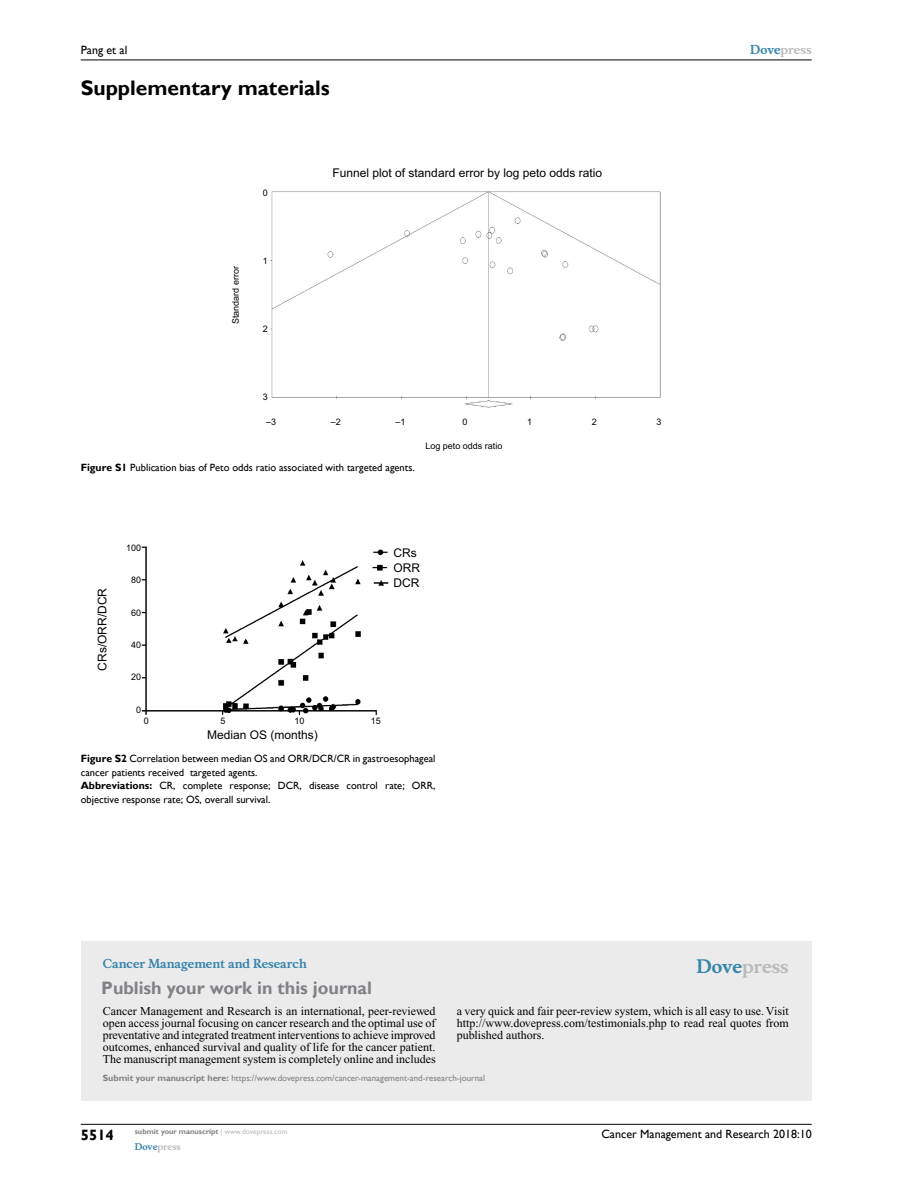
<style>
.page{position:relative;width:918px;height:1188px;background:#fff}
.page>*{position:absolute;margin:0;border:0;box-sizing:border-box;transform-origin:0 0}
.t1{font:700 21px "Gill Sans";color:#000}
.t2{font:700 18px "Gill Sans";color:#808285}
.t3{font:700 18px "Musee";color:#b8babc}
.t4{font:700 15px "Gill Sans";color:#000}
.t5{font:12px/12px "Times New Roman";color:#000;text-align:justify}
.t6{font:12px "Arial";color:#000}
.t7{font:12px "Gill Sans";color:#000}
.t8{font:700 12px "Musee";color:#3785ad}
.t9{font:700 12px "Musee";color:#b8babc}
.t10{font:10.5px/13.5px "Gill Sans";color:#000}
.t11{font:9px "Gill Sans";color:#808285}
.t12{font:9px "Arial";color:#000}
.t13{font:700 9px "Musee";color:#b8babc}
.t14{font:700 7.5px "Gill Sans";color:#808285}
.s1{font-weight:700}
.s2{color:#3785ad}
.s3{font-weight:400;color:#b8babc}
</style>
<div class="page">
<div style="left:81px;top:941px;width:731px;height:160px;background:#ebebec"></div>
<hr style="left:81px;top:1124px;width:731px;height:1px;background:#000">
<hr style="left:81px;top:60px;width:731px;height:1px;background:#000">
<img style="left:271px;top:191px;width:390px;height:217px">
<img style="left:141px;top:546px;width:247px;height:170px">
<p class="t7" style="left:81px;top:43px;width:48px">Pang et al</p>
<h1 class="t1" style="left:81px;top:76px;width:251px">Supplementary materials</h1>
<p class="t12" style="left:263px;top:187px;width:7px">0</p>
<p class="t12" style="left:230px;top:324px;width:60px;rotate:-90deg">Standard error</p>
<p class="t12" style="left:263px;top:255px;width:7px">1</p>
<p class="t12" style="left:263px;top:323px;width:7px">2</p>
<p class="t6" style="left:333px;top:165px;width:271px">Funnel plot of standard error by log peto odds ratio</p>
<p class="t12" style="left:263px;top:391px;width:7px">3</p>
<p class="t12" style="left:266px;top:416px;width:12px">–3</p>
<p class="t12" style="left:331px;top:416px;width:12px">–2</p>
<p class="t12" style="left:395px;top:416px;width:12px">–1</p>
<p class="t12" style="left:463px;top:416px;width:7px">0</p>
<p class="t12" style="left:527px;top:416px;width:7px">1</p>
<p class="t12" style="left:592px;top:416px;width:7px">2</p>
<p class="t12" style="left:657px;top:416px;width:7px">3</p>
<p class="t12" style="left:425px;top:440px;width:79px">Log peto odds ratio</p>
<p class="t10" style="left:81px;top:461px;width:335px"><span class="s1">Figure S1</span> Publication bias of Peto odds ratio associated with targeted agents.</p>
<p class="t6" style="left:94px;top:671px;width:84px;rotate:-90deg">CRs/ORR/DCR</p>
<p class="t12" style="left:126px;top:542px;width:17px">100</p>
<p class="t12" style="left:131px;top:574px;width:12px">80</p>
<p class="t12" style="left:131px;top:607px;width:12px">60</p>
<p class="t12" style="left:131px;top:639px;width:12px">40</p>
<p class="t12" style="left:131px;top:671px;width:12px">20</p>
<p class="t12" style="left:136px;top:704px;width:7px">0</p>
<p class="t12" style="left:144px;top:715px;width:7px">0</p>
<p class="t12" style="left:220px;top:715px;width:7px">5</p>
<p class="t12" style="left:294px;top:715px;width:12px">10</p>
<p class="t12" style="left:371px;top:715px;width:12px">15</p>
<p class="t6" style="left:207px;top:727px;width:112px">Median OS (months)</p>
<p class="t6" style="left:394px;top:545px;width:25px">CRs</p>
<p class="t6" style="left:394px;top:560px;width:28px">ORR</p>
<p class="t6" style="left:394px;top:575px;width:27px">DCR</p>
<p class="t10" style="left:81px;top:752px;width:356px"><span class="s1">Figure S2</span> Correlation between median OS and ORR/DCR/CR in gastroesophageal cancer patients received targeted agents.<br><span class="s1">Abbreviations:</span> CR, complete response; DCR, disease control rate; ORR, objective response rate; OS, overall survival.</p>
<p class="t9" style="left:750px;top:43px;width:63px"><span class="s2">Dove</span>press</p>
<p class="t8" style="left:103px;top:956px;width:206px">Cancer Management and Research</p>
<h2 class="t2" style="left:101px;top:977px;width:272px">Publish your work in this journal</h2>
<h2 class="t3" style="left:697px;top:955px;width:94px"><span class="s2">Dove</span>press</h2>
<p class="t5" style="left:103px;top:1005px;width:334px">Cancer Management and Research is an international, peer-reviewed open access journal focusing on cancer research and the optimal use of preventative and integrated treatment interventions to achieve improved outcomes, enhanced survival and quality of life for the cancer patient.<br>The manuscript management system is completely online and includes</p>
<p class="t5" style="left:457px;top:1005px;width:333px">a very quick and fair peer-review system, which is all easy to use. Visit http://www.dovepress.com/testimonials.php to read real quotes from published authors.</p>
<p class="t11" style="left:103px;top:1072px;width:384px"><span class="s1">Submit your manuscript here:</span> https://www.dovepress.com/cancer-management-and-research-journal</p>
<p class="t4" style="left:81px;top:1126px;width:35px">5514</p>
<p class="t14" style="left:135px;top:1127px;width:154px">submit your manuscript <span class="s3">| www.dovepress.com</span></p>
<p class="t13" style="left:135px;top:1141px;width:48px"><span class="s2">Dove</span>press</p>
<p class="t7" style="left:601px;top:1127px;width:212px">Cancer Management and Research 2018:10</p>
</div>
